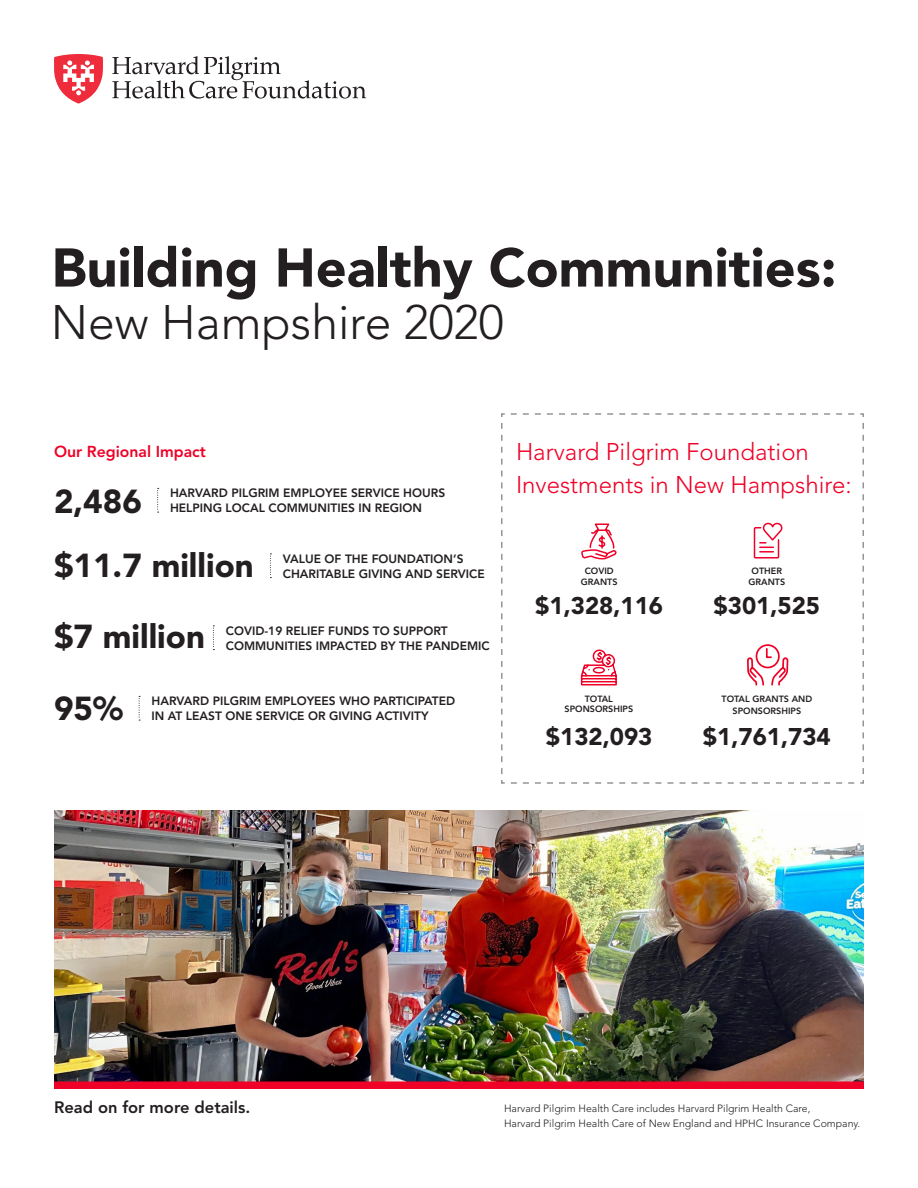
<style>
.page{position:relative;width:918px;height:1188px;background:#fff}
.page>*{position:absolute;margin:0;border:0;box-sizing:border-box;transform-origin:0 0}
._32_35_Cover_Quote_H{font:900 54px "Avenir LT Std";color:#231f20}
._32_35_Cover_Quote_H-2{font:300 48px "Avenir LT Std";color:#231f20}
.Medicare_body_copy{font:900 33px "Avenir LT Std";color:#231f20}
._16_22_Interior_Head{font:300 24px/33px "Avenir LT Std";color:#ef0027}
.Bullet{font:900 24px "Avenir LT Std";color:#231f20}
.Medicare_body_copy-2{font:800 16.5px "Avenir LT Std";color:#231f20}
.Medicare_body_copy-3{font:800 15.75px "Avenir LT Std";color:#ef0027}
.Medicare_body_copy-4{font:800 12px/15px "Avenir LT Std";color:#231f20}
.Disclaimer_Copy_Foot{font:300 10.5px/15px "Avenir LT Std";color:#231f20}
.Medicare_body_copy-5{font:800 9px/10.5px "Avenir LT Std";color:#231f20;text-align:center}
</style>
<div class="page">
<svg style="left:501px;top:413px;width:363px;height:371px"></svg>
<img style="left:54px;top:810px;width:810px;height:272px">
<div style="left:54px;top:1082px;width:810px;height:7px;background:#ef0027"></div>
<svg style="left:157px;top:488px;width:2px;height:25px"></svg>
<svg style="left:270px;top:554px;width:1px;height:24px"></svg>
<svg style="left:213px;top:626px;width:1px;height:24px"></svg>
<svg style="left:139px;top:696px;width:1px;height:25px"></svg>
<svg style="left:753px;top:522px;width:30px;height:37px"></svg>
<svg style="left:580px;top:524px;width:38px;height:207px"></svg>
<svg style="left:746px;top:643px;width:43px;height:44px"></svg>
<svg style="left:112px;top:56px;width:254px;height:43px"></svg>
<svg style="left:54px;top:54px;width:49px;height:50px"></svg>
<p class="_32_35_Cover_Quote_H" style="left:52px;top:235px;width:787px">Building Healthy Communities:</p>
<p class="_32_35_Cover_Quote_H-2" style="left:51px;top:294px;width:454px">New Hampshire 2020</p>
<p class="Medicare_body_copy-3" style="left:54px;top:443px;width:153px">Our Regional Impact</p>
<p class="Medicare_body_copy" style="left:54px;top:481px;width:89px">2,486</p>
<p class="Medicare_body_copy" style="left:54px;top:546px;width:201px">$11.7 million</p>
<p class="Medicare_body_copy-4" style="left:170px;top:486px;width:277px">HARVARD PILGRIM EMPLOYEE SERVICE HOURS<br>HELPING LOCAL COMMUNITIES IN REGION</p>
<p class="Medicare_body_copy-4" style="left:283px;top:551px;width:204px">VALUE OF THE FOUNDATION’S<br>CHARITABLE GIVING AND SERVICE</p>
<p class="Medicare_body_copy" style="left:54px;top:616px;width:152px">$7 million</p>
<p class="Medicare_body_copy-4" style="left:226px;top:623px;width:265px">COVID-19 RELIEF FUNDS TO SUPPORT<br>COMMUNITIES IMPACTED BY THE PANDEMIC</p>
<p class="Medicare_body_copy" style="left:54px;top:688px;width:71px">95%</p>
<p class="Medicare_body_copy-4" style="left:152px;top:694px;width:305px">HARVARD PILGRIM EMPLOYEES WHO PARTICIPATED<br>IN AT LEAST ONE SERVICE OR GIVING ACTIVITY</p>
<p class="_16_22_Interior_Head" style="left:516px;top:436px;width:337px">Harvard Pilgrim Foundation<br>Investments in New Hampshire:</p>
<p class="Medicare_body_copy-5" style="left:581px;top:566px;width:38px">COVID<br>GRANTS</p>
<p class="Medicare_body_copy-5" style="left:752px;top:566px;width:32px">OTHER</p>
<p class="Medicare_body_copy-5" style="left:749px;top:576px;width:38px">GRANTS</p>
<p class="Bullet" style="left:535px;top:591px;width:129px">$1,328,116</p>
<p class="Bullet" style="left:714px;top:591px;width:108px">$301,525</p>
<p class="Medicare_body_copy-5" style="left:585px;top:693px;width:30px">TOTAL</p>
<p class="Medicare_body_copy-5" style="left:565px;top:704px;width:70px">SPONSORSHIPS</p>
<p class="Medicare_body_copy-5" style="left:722px;top:693px;width:92px;line-height:12px">TOTAL GRANTS AND<br>SPONSORSHIPS</p>
<p class="Bullet" style="left:546px;top:722px;width:108px">$132,093</p>
<p class="Bullet" style="left:703px;top:722px;width:129px">$1,761,734</p>
<p class="Medicare_body_copy-2" style="left:54px;top:1098px;width:198px">Read on for more details.</p>
<p class="Disclaimer_Copy_Foot" style="left:504px;top:1100px;width:358px">Harvard Pilgrim Health Care includes Harvard Pilgrim Health Care,<br>Harvard Pilgrim Health Care of New England and HPHC Insurance Company.</p>
</div>
